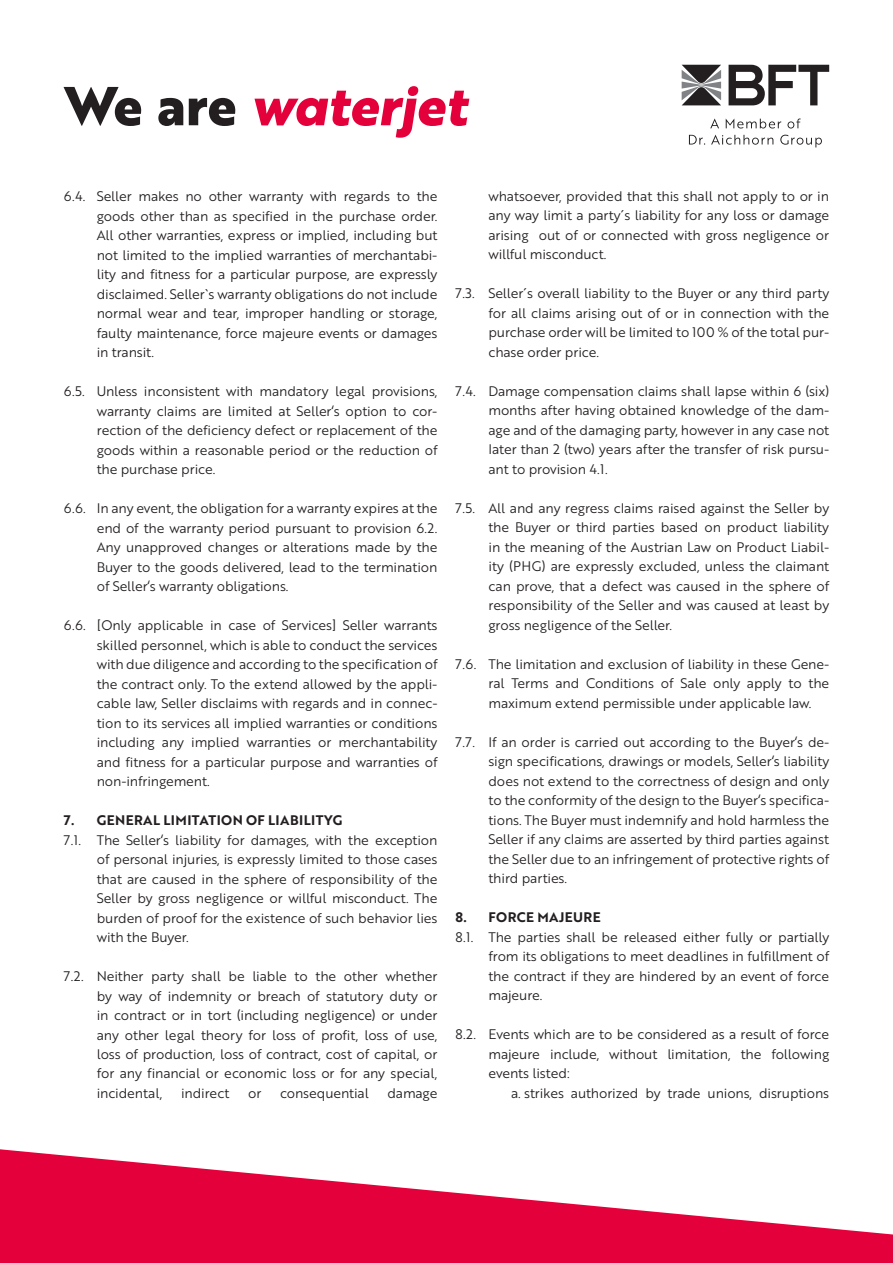
<style>
.page{position:relative;width:893px;height:1263px;background:#fff}
.page>*{position:absolute;margin:0;border:0;box-sizing:border-box;transform-origin:0 0}
.t1{font:53.25px "Brother 1816 Extra Bold Italic";color:#e4003a}
.t2{font:13.5px/19.5px "Brother 1816 Book";letter-spacing:-.01em;color:#231f20;text-align:justify}
.t3{font:13.5px "Brother 1816 Bold";letter-spacing:.03em;color:#231f20}
.s1{font-family:"Brother 1816 Extra";font-weight:700;color:#231f20}
</style>
<div class="page">
<svg style="left:729px;top:65px;width:100px;height:40px"></svg>
<svg style="left:682px;top:65px;width:39px;height:40px;background:#6d6c6d"></svg>
<svg style="left:710px;top:118px;width:91px;height:11px"></svg>
<svg style="left:689px;top:135px;width:133px;height:12px"></svg>
<svg style="left:0;top:1149px;width:893px;height:114px;fill:#e4003a"></svg>
<h1 class="t1" style="left:64px;top:65px;width:405px"><span class="s1">We are</span> waterjet</h1>
<p class="t2" style="left:97px;top:186px;width:342px;text-indent:-33px">6.4. Seller makes no other warranty with regards to the goods other than as specified in the purchase order.<br>All other warranties, express or implied, including but not limited to the implied warranties of merchantabi&shy;lity and fitness for a particular purpose, are expressly disclaimed. Seller`s warranty obligations do not include normal wear and tear, improper handling or storage, faulty maintenance, force majeure events or damages in transit.</p>
<p class="t2" style="left:97px;top:381px;width:342px;text-indent:-33px">6.5. Unless inconsistent with mandatory legal provisions, warranty claims are limited at Seller‘s option to cor&shy;rection of the deficiency defect or replacement of the goods within a reasonable period or the reduction of the purchase price.</p>
<p class="t2" style="left:97px;top:498px;width:342px;text-indent:-33px">6.6. In any event, the obligation for a warranty expires at the end of the warranty period pursuant to provision 6.2.<br>Any unapproved changes or alterations made by the Buyer to the goods delivered, lead to the termination of Seller‘s warranty obligations.</p>
<p class="t2" style="left:97px;top:615px;width:342px;text-indent:-33px">6.6. [Only applicable in case of Services] Seller warrants skilled personnel, which is able to conduct the services with due diligence and according to the specification of the contract only. To the extend allowed by the appli&shy;cable law, Seller disclaims with regards and in connec&shy;tion to its services all implied warranties or conditions including any implied warranties or merchantability and fitness for a particular purpose and warranties of non-infringement.</p>
<p class="t3" style="left:64px;top:810px;width:280px">7. GENERAL LIMITATION OF LIABILITYG</p>
<p class="t2" style="left:97px;top:829px;width:342px;text-indent:-33px">7.1. The Seller‘s liability for damages, with the exception of personal injuries, is expressly limited to those cases that are caused in the sphere of responsibility of the Seller by gross negligence or willful misconduct. The burden of proof for the existence of such behavior lies with the Buyer.</p>
<p class="t2" style="left:97px;top:966px;width:342px;text-indent:-33px">7.2. Neither party shall be liable to the other whether by way of indemnity or breach of statutory duty or in contract or in tort (including negligence) or under any other legal theory for loss of profit, loss of use, loss of production, loss of contract, cost of capital, or for any financial or economic loss or for any special, incidental,</p>
<p class="t2" style="left:181px;top:1083px;width:50px">indirect</p>
<p class="t2" style="left:248px;top:1083px;width:15px">or</p>
<p class="t2" style="left:280px;top:1083px;width:90px">consequential</p>
<p class="t2" style="left:387px;top:1083px;width:52px">damage</p>
<p class="t2" style="left:488px;top:186px;width:342px">whatsoever, provided that this shall not apply to or in any way limit a party´s liability for any loss or damage arising out of or connected with gross negligence or willful misconduct.</p>
<p class="t2" style="left:488px;top:283px;width:342px;text-indent:-33px">7.3. Seller´s overall liability to the Buyer or any third party for all claims arising out of or in connection with the purchase order will be limited to 100 % of the total pur&shy;chase order price.</p>
<p class="t2" style="left:488px;top:381px;width:342px;text-indent:-33px">7.4. Damage compensation claims shall lapse within 6 (six) months after having obtained knowledge of the dam&shy;age and of the damaging party, however in any case not later than 2 (two) years after the transfer of risk pursu&shy;ant to provision 4.1.</p>
<p class="t2" style="left:488px;top:498px;width:342px;text-indent:-33px">7.5. All and any regress claims raised against the Seller by the Buyer or third parties based on product liability in the meaning of the Austrian Law on Product Liabil&shy;ity (PHG) are expressly excluded, unless the claimant can prove, that a defect was caused in the sphere of responsibility of the Seller and was caused at least by gross negligence of the Seller.</p>
<p class="t2" style="left:488px;top:654px;width:342px;text-indent:-33px">7.6. The limitation and exclusion of liability in these Gene&shy;ral Terms and Conditions of Sale only apply to the maximum extend permissible under applicable law.</p>
<p class="t2" style="left:488px;top:732px;width:342px;text-indent:-33px">7.7. If an order is carried out according to the Buyer‘s de&shy;sign specifications, drawings or models, Seller‘s liability does not extend to the correctness of design and only to the conformity of the design to the Buyer‘s specifica&shy;tions. The Buyer must indemnify and hold harmless the Seller if any claims are asserted by third parties against the Seller due to an infringement of protective rights of third parties.</p>
<p class="t3" style="left:455px;top:907px;width:147px">8. FORCE MAJEURE</p>
<p class="t2" style="left:488px;top:927px;width:342px;text-indent:-33px">8.1. The parties shall be released either fully or partially from its obligations to meet deadlines in fulfillment of the contract if they are hindered by an event of force majeure.</p>
<p class="t2" style="left:488px;top:1024px;width:342px;text-indent:-33px">8.2. Events which are to be considered as a result of force majeure include, without limitation, the following events listed:</p>
<p class="t2" style="left:511px;top:1083px;width:320px">a. strikes authorized by trade unions, disruptions</p>
</div>
